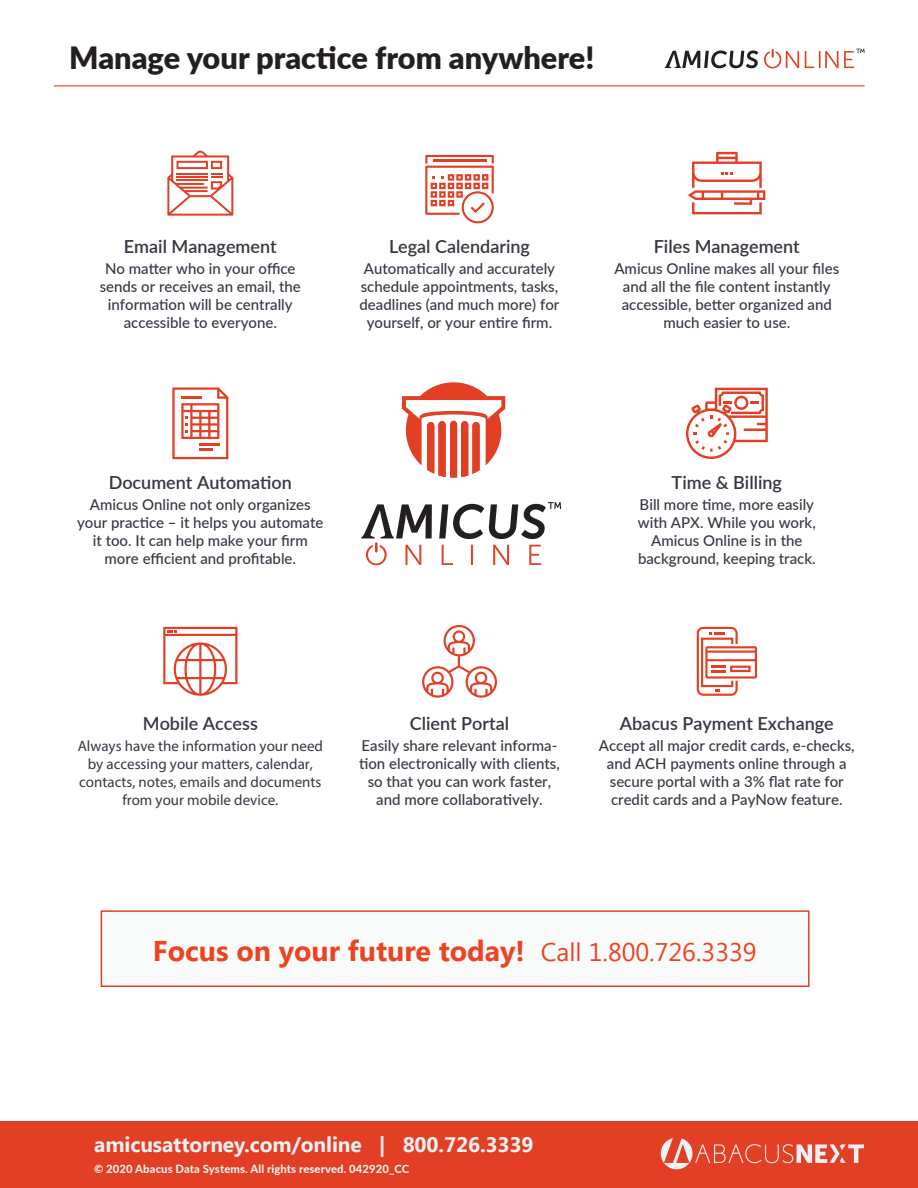
<style>
.page{position:relative;width:918px;height:1188px;background:#fff}
.page>*{position:absolute;margin:0;border:0;box-sizing:border-box;transform-origin:0 0}
.t1{font:900 30.75px "Lato";color:#231f20}
.t2{font:700 28.5px "Segoe UI";color:#eb4423}
.t3{font:700 21px "Segoe UI";letter-spacing:-.005em;color:#eef0f1}
.t4{font:600 18px "Lato";color:#353745}
.t5{font:500 15px/18px "Lato";color:#353745;text-align:center}
.t6{font:15px/18px "Myriad Pro";color:#353745;text-align:center}
.t7{font:800 11.25px "Lato";letter-spacing:.01em;color:#eef0f1}
.s1{font-weight:400;font-size:25.5px}
</style>
<div class="page">
<hr style="left:54px;top:85px;width:811px;height:1px;background:#e23f25">
<div style="left:0;top:1121px;width:918px;height:67px;background:#e23f25"></div>
<svg style="left:661px;top:1138px;width:203px;height:31px"></svg>
<div style="left:101px;top:910px;width:709px;height:77px;background:#f9fafa;border:2px solid #e23f25"></div>
<svg style="left:163px;top:627px;width:74px;height:69px"></svg>
<svg style="left:697px;top:627px;width:60px;height:69px"></svg>
<svg style="left:425px;top:155px;width:69px;height:68px"></svg>
<svg style="left:688px;top:152px;width:77px;height:62px"></svg>
<svg style="left:172px;top:387px;width:56px;height:72px"></svg>
<svg style="left:422px;top:625px;width:75px;height:73px"></svg>
<svg style="left:167px;top:150px;width:66px;height:66px"></svg>
<svg style="left:686px;top:388px;width:82px;height:71px"></svg>
<svg style="left:665px;top:50px;width:93px;height:18px"></svg>
<svg style="left:764px;top:49px;width:101px;height:19px"></svg>
<svg style="left:402px;top:382px;width:103px;height:96px"></svg>
<svg style="left:361px;top:502px;width:200px;height:63px"></svg>
<h1 class="t1" style="left:69px;top:35px;width:527px">Manage your practice from anywhere!</h1>
<p class="t4" style="left:124px;top:233px;width:154px">Email Management</p>
<p class="t5" style="left:100px;top:259px;width:203px">No matter who in your office sends or receives an email, the information will be centrally accessible to everyone.</p>
<p class="t4" style="left:389px;top:233px;width:142px">Legal Calendaring</p>
<p class="t5" style="left:360px;top:259px;width:201px">Automatically and accurately schedule appointments, tasks, deadlines (and much more) for yourself, or your entire firm.</p>
<p class="t4" style="left:654px;top:233px;width:148px">Files Management</p>
<p class="t5" style="left:614px;top:259px;width:226px">Amicus Online makes all your files and all the file content instantly accessible, better organized and much easier to use.</p>
<p class="t4" style="left:109px;top:469px;width:185px">Document Automation</p>
<p class="t5" style="left:77px;top:495px;width:248px">Amicus Online not only organizes your practice – it helps you automate it too. It can help make your firm more efficient and profitable.</p>
<p class="t4" style="left:672px;top:469px;width:112px">Time &amp; Billing</p>
<p class="t5" style="left:638px;top:495px;width:179px">Bill more time, more easily with APX. While you work,<br>Amicus Online is in the background, keeping track.</p>
<p class="t4" style="left:143px;top:710px;width:117px">Mobile Access</p>
<p class="t6" style="left:78px;top:736px;width:247px">Always have the information your need by accessing your matters, calendar, contacts, notes, emails and documents from your mobile device.</p>
<p class="t4" style="left:410px;top:710px;width:101px">Client Portal</p>
<p class="t5" style="left:359px;top:735px;width:202px">Easily share relevant informa&shy;tion electronically with clients, so that you can work faster, and more collaboratively.</p>
<p class="t4" style="left:620px;top:710px;width:216px">Abacus Payment Exchange</p>
<p class="t5" style="left:599px;top:735px;width:257px">Accept all major credit cards, e-checks, and ACH payments online through a secure portal with a 3% flat rate for credit cards and a PayNow feature.</p>
<h2 class="t2" style="left:153px;top:934px;width:605px">Focus on your future today! <span class="s1">Call 1.800.726.3339</span></h2>
<h3 class="t3" style="left:94px;top:1133px;width:441px">amicusattorney.com/online | 800.726.3339</h3>
<p class="t7" style="left:94px;top:1160px;width:317px">© 2020 Abacus Data Systems. All rights reserved. 042920_CC</p>
</div>
